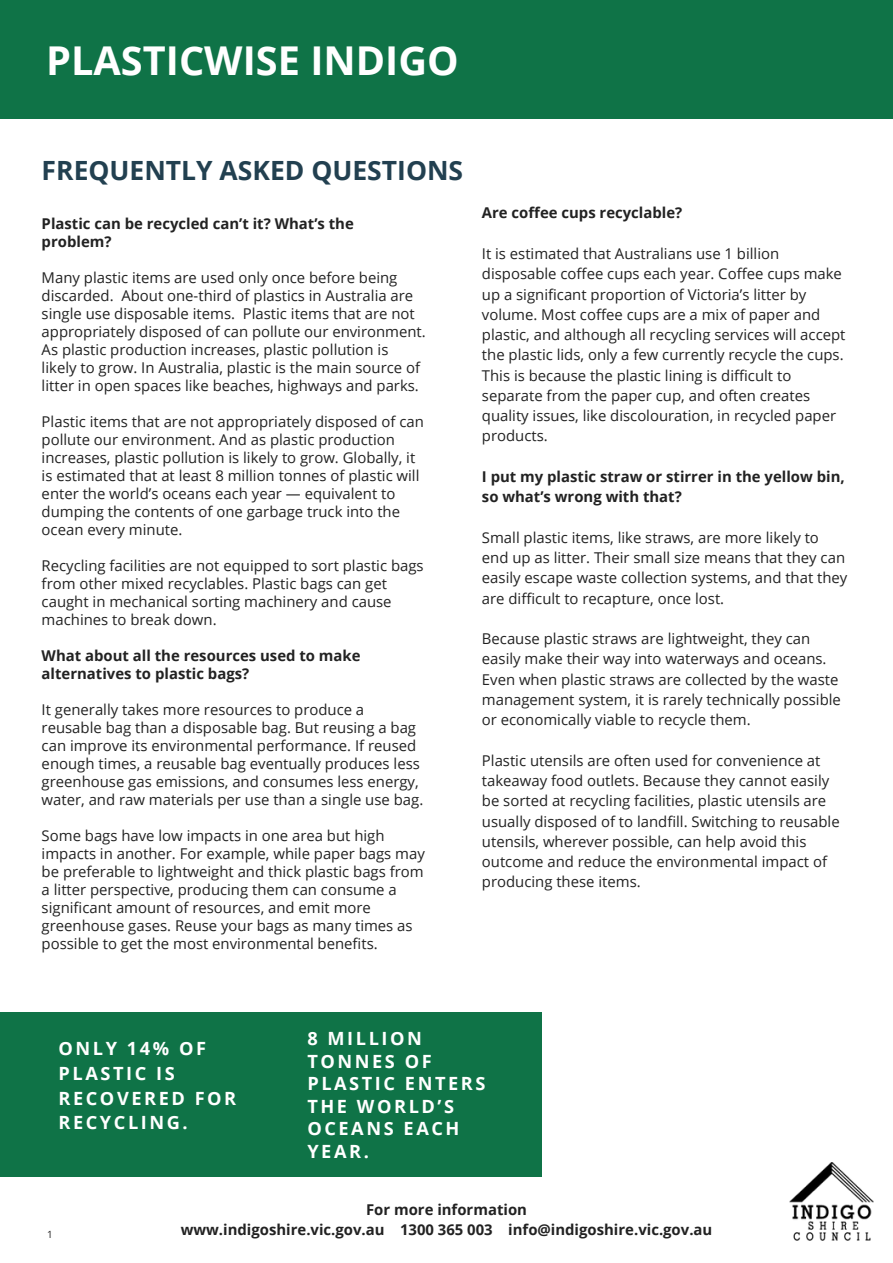
<style>
.page{position:relative;width:893px;height:1263px;background:#fff}
.page>*{position:absolute;margin:0;border:0;box-sizing:border-box;transform-origin:0 0}
.t1{font:700 39.75px "Open Sans";color:#fff}
.t2{font:700 26.55px "Open Sans";color:#224050}
.t3{font:700 18.15px/22.5px "Open Sans";letter-spacing:.14em;color:#fff}
.t4{font:14.85px/18px "Open Sans";color:#222}
.t5{font:700 14.85px/18px "Open Sans";color:#222}
.t6{font:9.9px "Open Sans";color:#222}
</style>
<div class="page">
<div style="left:0;top:1012px;width:542px;height:165px;background:#0f7347"></div>
<div style="left:0;top:0;width:893px;height:119px;background:#0f7347"></div>
<img style="left:789px;top:1162px;width:85px;height:79px">
<h1 class="t1" style="left:46px;top:33px;width:414px">PLASTICWISE INDIGO</h1>
<h2 class="t2" style="left:42px;top:152px;width:423px">FREQUENTLY ASKED QUESTIONS</h2>
<p class="t5" style="left:42px;top:214px;width:314px">Plastic can be recycled can’t it? What’s the problem?</p>
<p class="t4" style="left:42px;top:268px;width:386px">Many plastic items are used only once before being discarded. About one-third of plastics in Australia are single use disposable items. Plastic items that are not appropriately disposed of can pollute our environment.<br>As plastic production increases, plastic pollution is likely to grow. In Australia, plastic is the main source of litter in open spaces like beaches, highways and parks.</p>
<p class="t4" style="left:42px;top:412px;width:384px">Plastic items that are not appropriately disposed of can pollute our environment. And as plastic production increases, plastic pollution is likely to grow. Globally, it is estimated that at least 8 million tonnes of plastic will enter the world’s oceans each year — equivalent to dumping the contents of one garbage truck into the ocean every minute.</p>
<p class="t4" style="left:42px;top:556px;width:383px">Recycling facilities are not equipped to sort plastic bags from other mixed recyclables. Plastic bags can get caught in mechanical sorting machinery and cause machines to break down.</p>
<p class="t5" style="left:42px;top:646px;width:320px">What about all the resources used to make alternatives to plastic bags?</p>
<p class="t4" style="left:42px;top:700px;width:383px">It generally takes more resources to produce a reusable bag than a disposable bag. But reusing a bag can improve its environmental performance. If reused enough times, a reusable bag eventually produces less greenhouse gas emissions, and consumes less energy, water, and raw materials per use than a single use bag.</p>
<p class="t4" style="left:42px;top:826px;width:385px">Some bags have low impacts in one area but high impacts in another. For example, while paper bags may be preferable to lightweight and thick plastic bags from a litter perspective, producing them can consume a significant amount of resources, and emit more greenhouse gases. Reuse your bags as many times as possible to get the most environmental benefits.</p>
<p class="t5" style="left:482px;top:204px;width:202px">Are coffee cups recyclable?</p>
<p class="t4" style="left:482px;top:243px;width:365px;line-height:20.2px">It is estimated that Australians use 1 billion disposable coffee cups each year. Coffee cups make up a significant proportion of Victoria’s litter by volume. Most coffee cups are a mix of paper and plastic, and although all recycling services will accept the plastic lids, only a few currently recycle the cups.<br>This is because the plastic lining is difficult to separate from the paper cup, and often creates quality issues, like discolouration, in recycled paper products.</p>
<p class="t5" style="left:482px;top:466px;width:364px;line-height:20.2px">I put my plastic straw or stirrer in the yellow bin, so what’s wrong with that?</p>
<p class="t4" style="left:482px;top:527px;width:367px;line-height:20.2px">Small plastic items, like straws, are more likely to end up as litter. Their small size means that they can easily escape waste collection systems, and that they are difficult to recapture, once lost.</p>
<p class="t4" style="left:482px;top:628px;width:360px;line-height:20.2px">Because plastic straws are lightweight, they can easily make their way into waterways and oceans.<br>Even when plastic straws are collected by the waste management system, it is rarely technically possible or economically viable to recycle them.</p>
<p class="t4" style="left:482px;top:750px;width:359px;line-height:20.2px">Plastic utensils are often used for convenience at takeaway food outlets. Because they cannot easily be sorted at recycling facilities, plastic utensils are usually disposed of to landfill. Switching to reusable utensils, wherever possible, can help avoid this outcome and reduce the environmental impact of producing these items.</p>
<p class="t3" style="left:59px;top:1036px;width:179px;line-height:24.8px">ONLY 14% OF<br>PLASTIC IS<br>RECOVERED FOR<br>RECYCLING.</p>
<p class="t3" style="left:307px;top:1027px;width:180px">8 MILLION<br>TONNES OF<br>PLASTIC ENTERS<br>THE WORLD’S<br>OCEANS EACH<br>YEAR.</p>
<p class="t5" style="left:366px;top:1200px;width:162px">For more information</p>
<p class="t6" style="left:47px;top:1227px;width:7px">1</p>
<p class="t5" style="left:181px;top:1220px;width:533px">www.indigoshire.vic.gov.au 1300 365 003 info@indigoshire.vic.gov.au</p>
</div>
